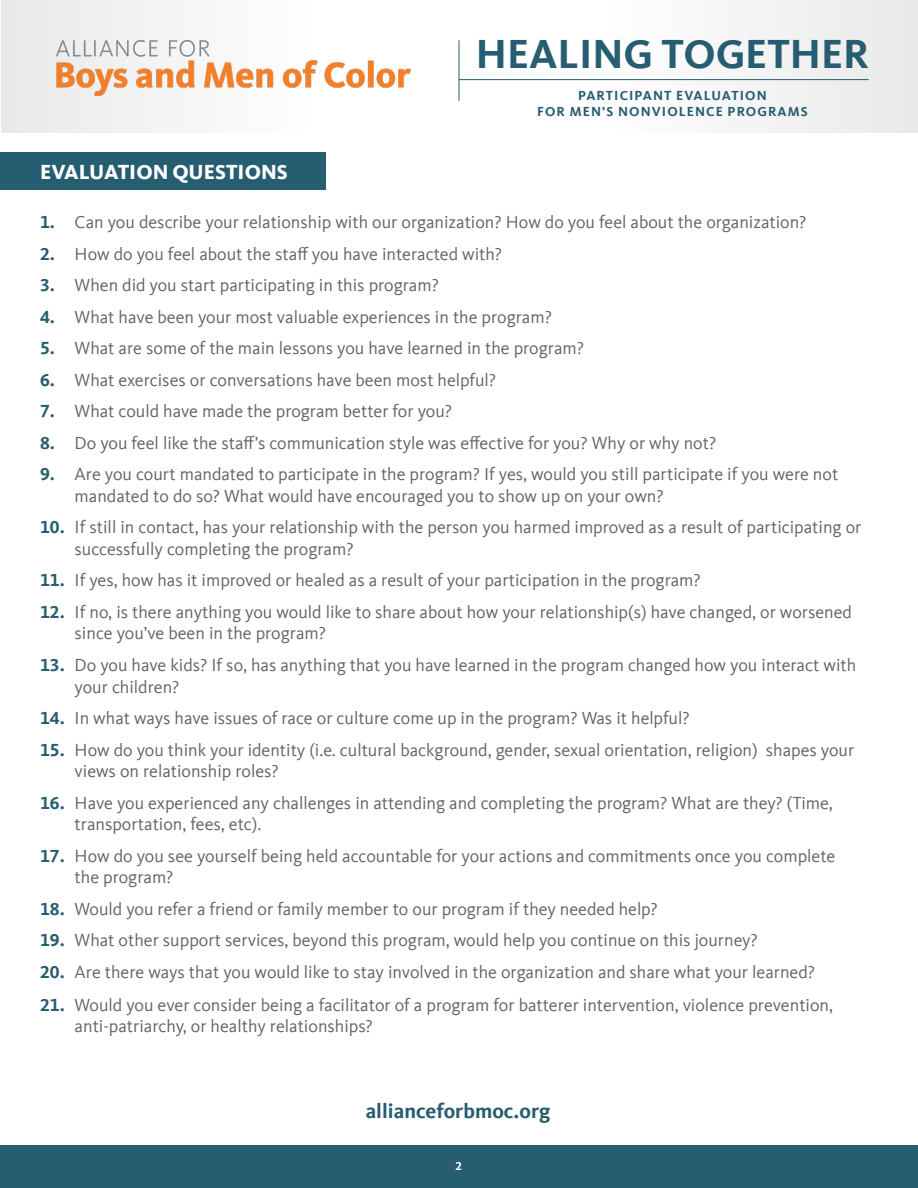
<style>
.page{position:relative;width:918px;height:1188px;background:#fff}
.page>*{position:absolute;margin:0;border:0;box-sizing:border-box;transform-origin:0 0}
.t1{font:700 41.7px "Kievit Offc";color:#275d70}
.t2{font:800 21px "Kievit Offc";color:#fff}
.t3{font:700 21px "Kievit Offc";color:#275d70}
.t4{font:18px/21.6px "Kievit Offc";color:#636366}
.t5{font:700 13.5px "Kievit Offc";letter-spacing:.08em;color:#275d70}
.t6{font:700 12px "Kievit Offc";color:#fff}
.s1{font-weight:700;color:#275d70}
</style>
<div class="page">
<div style="left:1px;top:0;width:518px;height:132px;background:#f5f5f5"></div>
<div style="left:399px;top:0;width:519px;height:132px;background:linear-gradient(to right,#fff,#ececec)"></div>
<hr style="left:459px;top:79px;width:410px;height:1px;background:#275d70">
<hr style="left:459px;top:40px;width:1px;height:61px;background:#275d70">
<div style="left:0;top:1146px;width:918px;height:42px;background:#275d70"></div>
<img style="left:56px;top:40px;width:355px;height:56px">
<div style="left:0;top:152px;width:326px;height:38px;background:#275d70"></div>
<p class="t1" style="left:476px;top:29px;width:395px">HEALING TOGETHER</p>
<p class="t5" style="left:578px;top:88px;width:190px">PARTICIPANT EVALUATION</p>
<p class="t5" style="left:537px;top:104px;width:272px">FOR MEN’S NONVIOLENCE PROGRAMS</p>
<p class="t2" style="left:40px;top:159px;width:249px">EVALUATION QUESTIONS</p>
<p class="t4" style="left:40px;top:212px;width:768px"><span class="s1">1.</span> Can you describe your relationship with our organization? How do you feel about the organization?</p>
<p class="t4" style="left:40px;top:243px;width:464px"><span class="s1">2.</span> How do you feel about the staff you have interacted with?</p>
<p class="t4" style="left:40px;top:275px;width:400px"><span class="s1">3.</span> When did you start participating in this program?</p>
<p class="t4" style="left:40px;top:306px;width:513px"><span class="s1">4.</span> What have been your most valuable experiences in the program?</p>
<p class="t4" style="left:40px;top:338px;width:545px"><span class="s1">5.</span> What are some of the main lessons you have learned in the program?</p>
<p class="t4" style="left:40px;top:369px;width:458px"><span class="s1">6.</span> What exercises or conversations have been most helpful?</p>
<p class="t4" style="left:40px;top:401px;width:414px"><span class="s1">7.</span> What could have made the program better for you?</p>
<p class="t4" style="left:40px;top:432px;width:678px"><span class="s1">8.</span> Do you feel like the staff’s communication style was effective for you? Why or why not?</p>
<p class="t4" style="left:75px;top:464px;width:765px;text-indent:-35px"><span class="s1">9.</span> Are you court mandated to participate in the program? If yes, would you still participate if you were not mandated to do so? What would have encouraged you to show up on your own?</p>
<p class="t4" style="left:75px;top:517px;width:788px;text-indent:-35px"><span class="s1">10.</span> If still in contact, has your relationship with the person you harmed improved as a result of participating or successfully completing the program?</p>
<p class="t4" style="left:40px;top:570px;width:662px"><span class="s1">11.</span> If yes, how has it improved or healed as a result of your participation in the program?</p>
<p class="t4" style="left:75px;top:601px;width:779px;text-indent:-35px"><span class="s1">12.</span> If no, is there anything you would like to share about how your relationship(s) have changed, or worsened since you’ve been in the program?</p>
<p class="t4" style="left:75px;top:654px;width:783px;text-indent:-35px"><span class="s1">13.</span> Do you have kids? If so, has anything that you have learned in the program changed how you interact with your children?</p>
<p class="t4" style="left:40px;top:707px;width:651px"><span class="s1">14.</span> In what ways have issues of race or culture come up in the program? Was it helpful?</p>
<p class="t4" style="left:75px;top:739px;width:781px;text-indent:-35px"><span class="s1">15.</span> How do you think your identity (i.e. cultural background, gender, sexual orientation, religion) shapes your views on relationship roles?</p>
<p class="t4" style="left:75px;top:792px;width:760px;text-indent:-35px"><span class="s1">16.</span> Have you experienced any challenges in attending and completing the program? What are they? (Time, transportation, fees, etc).</p>
<p class="t4" style="left:40px;top:845px;width:797px"><span class="s1">17.</span> How do you see yourself being held accountable for your actions and commitments once you complete</p>
<p class="t4" style="left:75px;top:867px;width:100px">the program?</p>
<p class="t4" style="left:40px;top:898px;width:619px"><span class="s1">18.</span> Would you refer a friend or family member to our program if they needed help?</p>
<p class="t4" style="left:40px;top:930px;width:719px"><span class="s1">19.</span> What other support services, beyond this program, would help you continue on this journey?</p>
<p class="t4" style="left:40px;top:961px;width:776px"><span class="s1">20.</span> Are there ways that you would like to stay involved in the organization and share what your learned?</p>
<p class="t4" style="left:40px;top:994px;width:794px"><span class="s1">21.</span> Would you ever consider being a facilitator of a program for batterer intervention, violence prevention,</p>
<p class="t4" style="left:75px;top:1016px;width:300px">anti-patriarchy, or healthy relationships?</p>
<p class="t3" style="left:366px;top:1099px;width:186px">allianceforbmoc.org</p>
<p class="t6" style="left:455px;top:1159px;width:8px">2</p>
</div>
